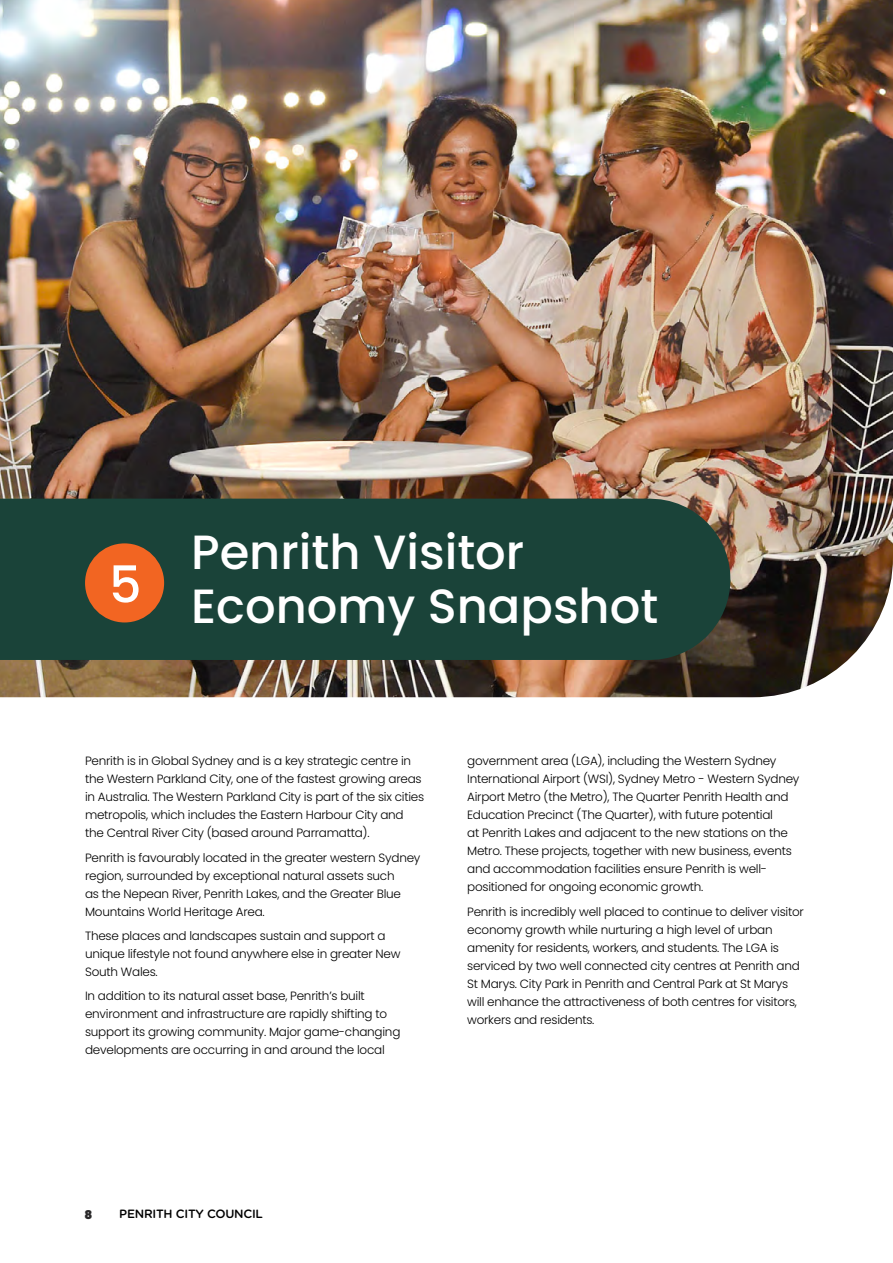
<style>
.page{position:relative;width:893px;height:1263px;background:#fff}
.page>*{position:absolute;margin:0;border:0;box-sizing:border-box;transform-origin:0 0}
.H1_Title{font:500 51px "Poppins";color:#fff}
.H1_Title-2{font:500 48px/54px "Poppins";color:#fff}
.Body_8pt{font:300 12px/18px "Poppins";letter-spacing:-.02em;color:#000}
.t1{font:500 12px "Gotham Rounded";letter-spacing:-.02em;color:#000}
.t2{font:900 12px "Poppins";color:#292829}
</style>
<div class="page">
<img style="left:0;top:0;width:893px;height:697px">
<div style="left:0;top:499px;width:650px;height:161px;background:#1a4339"></div>
<div style="left:85px;top:543px;width:79px;height:79px;background:#f26522;border-radius:50%"></div>
<h1 class="H1_Title" style="left:109px;top:555px;width:34px">5</h1>
<h1 class="H1_Title-2" style="left:191px;top:526px;width:469px">Penrith Visitor<br>Economy Snapshot</h1>
<p class="Body_8pt" style="left:85px;top:752px;width:341px">Penrith is in Global Sydney and is a key strategic centre in the Western Parkland City, one of the fastest growing areas in Australia. The Western Parkland City is part of the six cities metropolis, which includes the Eastern Harbour City and the Central River City (based around Parramatta).</p>
<p class="Body_8pt" style="left:85px;top:848px;width:337px">Penrith is favourably located in the greater western Sydney region, surrounded by exceptional natural assets such<br>as the Nepean River, Penrith Lakes, and the Greater Blue Mountains World Heritage Area.</p>
<p class="Body_8pt" style="left:85px;top:927px;width:317px">These places and landscapes sustain and support a unique lifestyle not found anywhere else in greater New<br>South Wales.</p>
<p class="Body_8pt" style="left:85px;top:987px;width:317px">In addition to its natural asset base, Penrith’s built environment and infrastructure are rapidly shifting to support its growing community. Major game-changing developments are occurring in and around the local</p>
<p class="Body_8pt" style="left:467px;top:752px;width:334px">government area (LGA), including the Western Sydney International Airport (WSI), Sydney Metro - Western Sydney Airport Metro (the Metro), The Quarter Penrith Health and Education Precinct (The Quarter), with future potential<br>at Penrith Lakes and adjacent to the new stations on the Metro. These projects, together with new business, events and accommodation facilities ensure Penrith is well&shy;positioned for ongoing economic growth.</p>
<p class="Body_8pt" style="left:467px;top:902px;width:338px">Penrith is incredibly well placed to continue to deliver visitor economy growth while nurturing a high level of urban amenity for residents, workers, and students. The LGA is serviced by two well connected city centres at Penrith and St Marys. City Park in Penrith and Central Park at St Marys will enhance the attractiveness of both centres for visitors, workers and residents.</p>
<p class="t2" style="left:84px;top:1207px;width:9px">8</p>
<p class="t1" style="left:119px;top:1205px;width:145px">PENRITH CITY COUNCIL</p>
</div>
